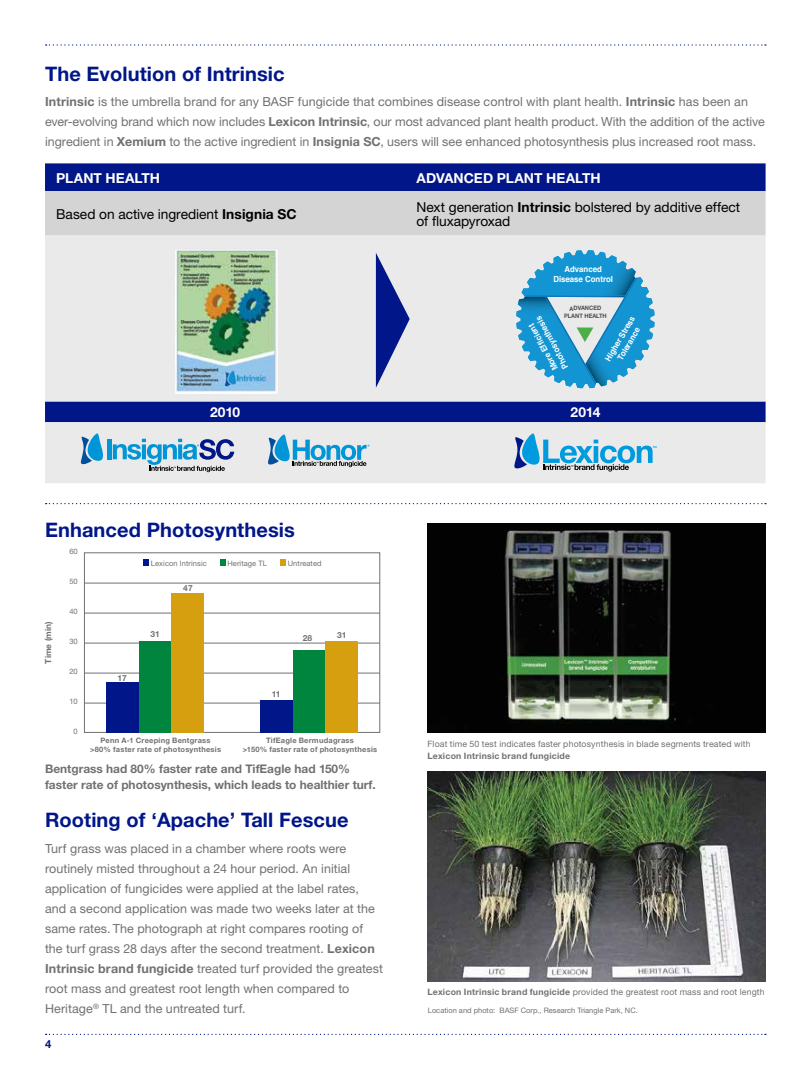
<style>
.page{position:relative;width:805px;height:1080px;background:#fff}
.page>*{position:absolute;margin:0;border:0;box-sizing:border-box;transform-origin:0 0}
.t1{font:700 20px "Helvetica Neue LT Std";letter-spacing:.005em;color:#001689}
.t2{font:13.75px/13.8px "Helvetica Neue";letter-spacing:-.005em;color:#000}
.t3{font:700 13.75px "Helvetica Neue";color:#fff}
.t4{font:12.5px/20px "Helvetica Neue LT Std";letter-spacing:.005em;color:#717073}
.t5{font:700 11.88px/16.2px "Helvetica Neue";color:#717073}
.t6{font:700 11.25px "Helvetica Neue LT Std";color:#001689}
.t7{font:8.75px "Helvetica Neue LT Std";letter-spacing:.015em;color:#717073}
.t8{font:700 8.75px "Helvetica Neue LT Std";letter-spacing:.025em;color:#717073}
.t9{font:700 8.38px/10px "Helvetica";color:#fff;text-align:center;scale:.94 1}
.t10{font:700 8.38px "Helvetica Neue LT Std";letter-spacing:.005em;color:#717073}
.t11{font:700 7.5px/8.8px "Helvetica Neue LT Std";letter-spacing:.03em;color:#717073;text-align:center}
.t12{font:7.5px "Helvetica Neue LT Std";color:#717073}
.t13{font:700 6px/7.2px "Helvetica Neue";letter-spacing:-.01em;color:#4e4e50;text-align:center;scale:.94 1}
.s1{font-weight:700}
</style>
<div class="page">
<svg style="left:46px;top:1034px;width:719px;height:1px"></svg>
<svg style="left:46px;top:44px;width:719px;height:2px"></svg>
<svg style="left:46px;top:503px;width:719px;height:1px"></svg>
<img style="left:428px;top:523px;width:337px;height:210px">
<div style="left:45px;top:163px;width:720px;height:28px;background:#001689"></div>
<div style="left:45px;top:191px;width:720px;height:45px;background:#d4d4d5"></div>
<svg style="left:45px;top:236px;width:720px;height:247px;background:#ced1de"></svg>
<img style="left:175px;top:249px;width:103px;height:145px">
<svg style="left:516px;top:250px;width:138px;height:138px;background:#63b2d7"></svg>
<hr style="left:107px;top:439px;width:4px;height:20px;background:#0095d6">
<svg style="left:81px;top:433px;width:23px;height:31px"></svg>
<svg style="left:113px;top:439px;width:121px;height:33px;background:#96b9d2"></svg>
<svg style="left:268px;top:434px;width:101px;height:33px;background:#91bfd5"></svg>
<svg style="left:514px;top:433px;width:142px;height:39px;background:#9ac4da"></svg>
<svg style="left:376px;top:253px;width:33px;height:135px;background:#727eb8"></svg>
<div style="left:84px;top:553px;width:296px;height:180px;border:1px solid #717073"></div>
<hr style="left:85px;top:583px;width:295px;height:1px;background:#717073">
<hr style="left:85px;top:613px;width:295px;height:1px;background:#717073">
<hr style="left:85px;top:643px;width:295px;height:1px;background:#717073">
<hr style="left:85px;top:673px;width:295px;height:1px;background:#717073">
<hr style="left:85px;top:703px;width:295px;height:1px;background:#717073">
<div style="left:143px;top:559px;width:6px;height:7px;background:#001689"></div>
<svg style="left:220px;top:559px;width:5px;height:7px"></svg>
<svg style="left:280px;top:559px;width:5px;height:7px"></svg>
<div style="left:260px;top:700px;width:32px;height:32px;background:#001689"></div>
<div style="left:106px;top:682px;width:33px;height:51px;background:#001689"></div>
<div style="left:139px;top:641px;width:32px;height:92px;background:#00853f"></div>
<div style="left:292px;top:650px;width:33px;height:83px;background:#00853f"></div>
<div style="left:325px;top:641px;width:33px;height:92px;background:#d59f10"></div>
<div style="left:171px;top:594px;width:33px;height:139px;background:#d59f10"></div>
<img style="left:428px;top:771px;width:337px;height:210px">
<h1 class="t1" style="left:45px;top:62px;width:241px">The Evolution of Intrinsic</h1>
<p class="t4" style="left:45px;top:92px;width:721px"><span class="s1">Intrinsic</span> is the umbrella brand for any BASF fungicide that combines disease control with plant health. <span class="s1">Intrinsic</span> has been an ever-evolving brand which now includes <span class="s1">Lexicon Intrinsic</span>, our most advanced plant health product. With the addition of the active ingredient in <span class="s1">Xemium</span> to the active ingredient in <span class="s1">Insignia SC</span>, users will see enhanced photosynthesis plus increased root mass.</p>
<p class="t3" style="left:56px;top:169px;width:95px">Plant Health</p>
<p class="t3" style="left:416px;top:169px;width:176px">Advanced Plant Health</p>
<p class="t2" style="left:56px;top:207px;width:241px">Based on active ingredient <span class="s1">Insignia SC</span></p>
<p class="t2" style="left:416px;top:200px;width:325px">Next generation <span class="s1">Intrinsic</span> bolstered by additive effect of fluxapyroxad</p>
<p class="t9" style="left:553px;top:264px;width:65px">Advanced<br>Disease Control</p>
<p class="t13" style="left:564px;top:305px;width:47px">ADVANCED<br>PLANT HEALTH</p>
<p class="t9" style="left:553px;top:375px;width:63px;rotate:-119deg">More Efficient<br>Photosynthesis</p>
<p class="t9" style="left:603px;top:358px;width:56px;rotate:-60deg">Higher Stress<br>Tolerance</p>
<p class="t3" style="left:210px;top:404px;width:32px">2010</p>
<p class="t3" style="left:570px;top:404px;width:31px">2014</p>
<h1 class="t1" style="left:45px;top:518px;width:251px">Enhanced Photosynthesis</h1>
<p class="t12" style="left:151px;top:558px;width:57px">Lexicon Intrinsic</p>
<p class="t12" style="left:227px;top:558px;width:41px">Heritage TL</p>
<p class="t12" style="left:288px;top:558px;width:35px">Untreated</p>
<p class="t12" style="left:69px;top:547px;width:10px">60</p>
<p class="t12" style="left:69px;top:577px;width:10px">50</p>
<p class="t12" style="left:69px;top:607px;width:10px">40</p>
<p class="t12" style="left:69px;top:637px;width:10px">30</p>
<p class="t12" style="left:69px;top:667px;width:10px">20</p>
<p class="t12" style="left:69px;top:697px;width:10px">10</p>
<p class="t12" style="left:74px;top:727px;width:6px">0</p>
<p class="t10" style="left:183px;top:583px;width:11px">47</p>
<p class="t10" style="left:43px;top:664px;width:44px;rotate:-90deg">Time (min)</p>
<p class="t10" style="left:150px;top:628px;width:11px">31</p>
<p class="t10" style="left:302px;top:633px;width:11px">28</p>
<p class="t10" style="left:117px;top:673px;width:11px">17</p>
<p class="t10" style="left:272px;top:689px;width:10px">11</p>
<p class="t10" style="left:337px;top:630px;width:11px">31</p>
<p class="t11" style="left:90px;top:736px;width:132px">Penn A-1 Creeping Bentgrass &gt;80% faster rate of photosynthesis</p>
<p class="t11" style="left:243px;top:736px;width:136px">TifEagle Bermudagrass<br>&gt;150% faster rate of photosynthesis</p>
<p class="t5" style="left:45px;top:760px;width:332px">Bentgrass had 80% faster rate and TifEagle had 150% faster rate of photosynthesis, which leads to healthier turf.</p>
<h1 class="t1" style="left:45px;top:807px;width:305px">Rooting of ‘Apache’ Tall Fescue</h1>
<p class="t4" style="left:45px;top:838px;width:339px">Turf grass was placed in a chamber where roots were routinely misted throughout a 24 hour period. An initial application of fungicides were applied at the label rates, and a second application was made two weeks later at the same rates. The photograph at right compares rooting of the turf grass 28 days after the second treatment. <span class="s1">Lexicon Intrinsic brand fungicide</span> treated turf provided the greatest root mass and greatest root length when compared to Heritage<sup>®</sup> TL and the untreated turf.</p>
<p class="t6" style="left:45px;top:1037px;width:8px">4</p>
<p class="t7" style="left:427px;top:738px;width:324px">Float time 50 test indicates faster photosynthesis in blade segments treated with</p>
<p class="t8" style="left:427px;top:751px;width:144px">Lexicon Intrinsic brand fungicide</p>
<p class="t7" style="left:427px;top:987px;width:338px"><span class="s1">Lexicon Intrinsic brand fungicide</span> provided the greatest root mass and root length</p>
<p class="t12" style="left:428px;top:1005px;width:211px">Location and photo: BASF Corp., Research Triangle Park, NC.</p>
</div>
